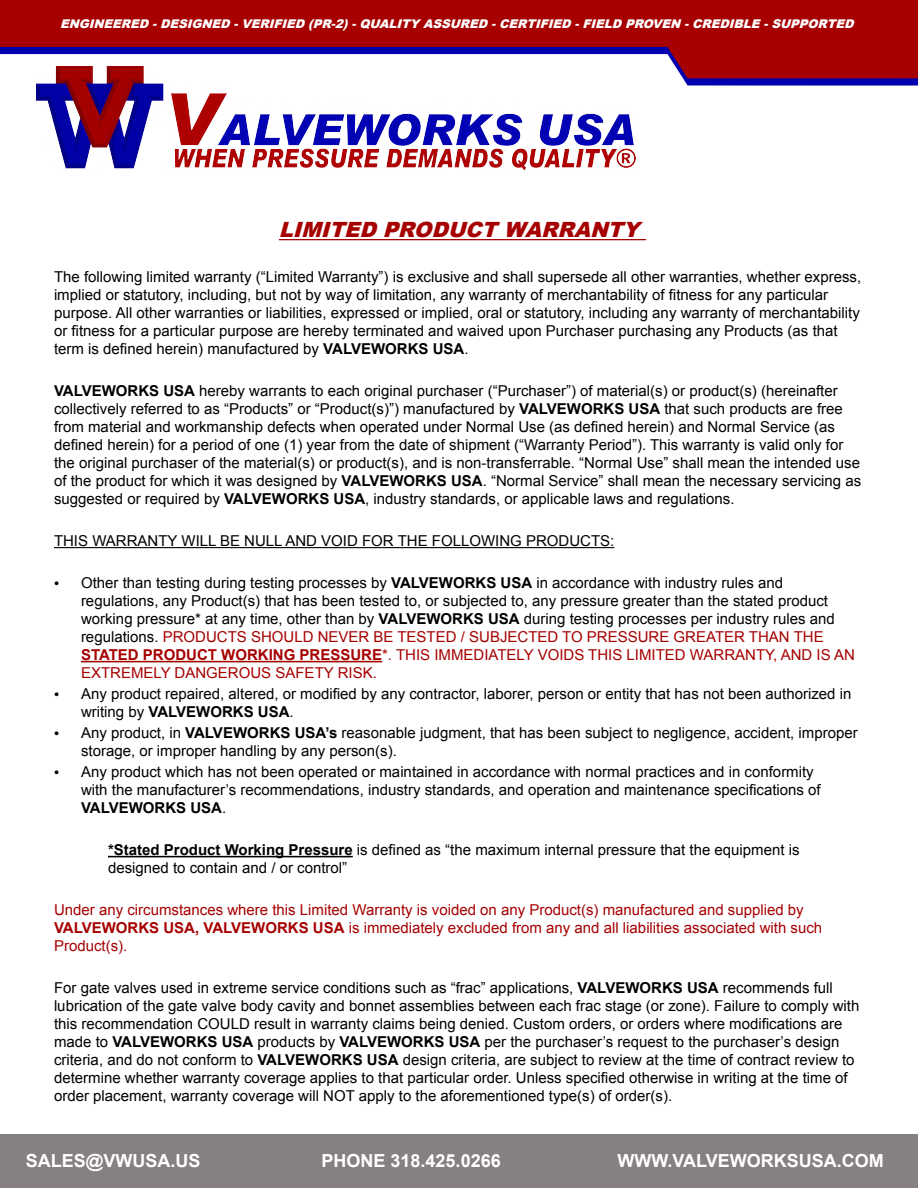
<style>
.page{position:relative;width:918px;height:1188px;background:#fff}
.page>*{position:absolute;margin:0;border:0;box-sizing:border-box;transform-origin:0 0}
.t1{font:italic 900 21px "Arial";color:#a60000}
.t2{font:700 18px "Arial";color:#fff}
.t3{font:15px/18px "Arial";color:#000}
.t4{font:15px/18px "Arial";color:#a60000}
.t5{font:italic 900 12px "Arial";color:#fff}
.s1{font-weight:700}
.s2{font-family:"Myriad Pro";font-size:18px}
.s3{color:#a60000}
.s4{font-weight:700;color:#a60000}
</style>
<div class="page">
<svg style="left:683px;top:78px;width:235px;height:8px;background:#1911a9"></svg>
<svg style="left:0;top:0;width:918px;height:78px;background:#a52330"></svg>
<img style="left:36px;top:66px;width:600px;height:105px">
<div style="left:0;top:1134px;width:918px;height:54px;background:#878081"></div>
<hr style="left:279px;top:239px;width:367px;height:1px;background:#a60000">
<hr style="left:54px;top:547px;width:560px;height:1px;background:#000">
<hr style="left:81px;top:661px;width:301px;height:1px;background:#a60000">
<hr style="left:108px;top:856px;width:245px;height:1px;background:#000">
<p class="t5" style="left:60px;top:15px;width:799px">ENGINEERED -DESIGNED -VERIFIED (PR-2)-QUALITY ASSURED -CERTIFIED -FIELD PROVEN -CREDIBLE -SUPPORTED</p>
<p class="t1" style="left:279px;top:214px;width:369px">LIMITED PRODUCT WARRANTY</p>
<p class="t3" style="left:54px;top:268px;width:809px">The following limited warranty (“Limited Warranty”) is exclusive and shall supersede all other warranties, whether express, implied or statutory, including, but not by way of limitation, any warranty of merchantability of fitness for any particular purpose. All other warranties or liabilities, expressed or implied, oral or statutory, including any warranty of merchantability or fitness for a particular purpose are hereby terminated and waived upon Purchaser purchasing any Products (as that term is defined herein) manufactured by <span class="s1">VALVEWORKS USA</span>.</p>
<p class="t3" style="left:54px;top:382px;width:809px"><span class="s1">VALVEWORKS USA</span> hereby warrants to each original purchaser (“Purchaser”) of material(s) or product(s) (hereinafter collectively referred to as “Products” or “Product(s)”) manufactured by <span class="s1">VALVEWORKS USA</span> that such products are free from material and workmanship defects when operated under Normal Use (as defined herein) and Normal Service (as defined herein) for a period of one (1) year from the date of shipment (“Warranty Period”). This warranty is valid only for the original purchaser of the material(s) or product(s), and is non-transferrable. “Normal Use” shall mean the intended use of the product for which it was designed by <span class="s1">VALVEWORKS USA</span>. “Normal Service” shall mean the necessary servicing as suggested or required by <span class="s1">VALVEWORKS USA</span>, industry standards, or applicable laws and regulations.</p>
<p class="t3" style="left:54px;top:532px;width:562px">THIS WARRANTY WILL BE NULL AND VOID FOR THE FOLLOWING PRODUCTS:</p>
<p class="t3" style="left:81px;top:574px;width:775px;text-indent:-27px"><span class="s2">•</span> Other than testing during testing processes by <span class="s1">VALVEWORKS USA</span> in accordance with industry rules and regulations, any Product(s) that has been tested to, or subjected to, any pressure greater than the stated product working pressure* at any time, other than by <span class="s1">VALVEWORKS USA</span> during testing processes per industry rules and regulations. <span class="s3">PRODUCTS SHOULD NEVER BE TESTED / SUBJECTED TO PRESSURE GREATER THAN THE </span><span class="s4">STATED PRODUCT WORKING PRESSURE</span><span class="s3">*. THIS IMMEDIATELY VOIDS THIS LIMITED WARRANTY, AND IS AN EXTREMELY DANGEROUS SAFETY RISK.</span></p>
<p class="t3" style="left:81px;top:685px;width:772px;text-indent:-27px"><span class="s2">•</span> Any product repaired, altered, or modified by any contractor, laborer, person or entity that has not been authorized in writing by <span class="s1">VALVEWORKS USA</span>.</p>
<p class="t3" style="left:81px;top:724px;width:778px;text-indent:-27px"><span class="s2">•</span> Any product, in <span class="s1">VALVEWORKS USA’s</span> reasonable judgment, that has been subject to negligence, accident, improper storage, or improper handling by any person(s).</p>
<p class="t3" style="left:81px;top:763px;width:741px;text-indent:-27px"><span class="s2">•</span> Any product which has not been operated or maintained in accordance with normal practices and in conformity with the manufacturer’s recommendations, industry standards, and operation and maintenance specifications of<br><span class="s1">VALVEWORKS USA</span>.</p>
<p class="t3" style="left:108px;top:841px;width:693px"><span class="s1">*Stated Product Working Pressure</span> is defined as “the maximum internal pressure that the equipment is designed to contain and / or control”</p>
<p class="t4" style="left:54px;top:901px;width:770px">Under any circumstances where this Limited Warranty is voided on any Product(s) manufactured and supplied by<br><span class="s1">VALVEWORKS USA, VALVEWORKS USA</span> is immediately excluded from any and all liabilities associated with such<br>Product(s).</p>
<p class="t3" style="left:54px;top:979px;width:807px">For gate valves used in extreme service conditions such as “frac” applications, <span class="s1">VALVEWORKS USA</span> recommends full lubrication of the gate valve body cavity and bonnet assemblies between each frac stage (or zone). Failure to comply with this recommendation COULD result in warranty claims being denied. Custom orders, or orders where modifications are made to <span class="s1">VALVEWORKS USA</span> products by <span class="s1">VALVEWORKS USA</span> per the purchaser’s request to the purchaser’s design criteria, and do not conform to <span class="s1">VALVEWORKS USA</span> design criteria, are subject to review at the time of contract review to determine whether warranty coverage applies to that particular order. Unless specified otherwise in writing at the time of order placement, warranty coverage will NOT apply to the aforementioned type(s) of order(s).</p>
<p class="t2" style="left:26px;top:1148px;width:176px">SALES@VWUSA.US</p>
<p class="t2" style="left:322px;top:1148px;width:181px">PHONE 318.425.0266</p>
<p class="t2" style="left:617px;top:1148px;width:268px">WWW.VALVEWORKSUSA.COM</p>
</div>
